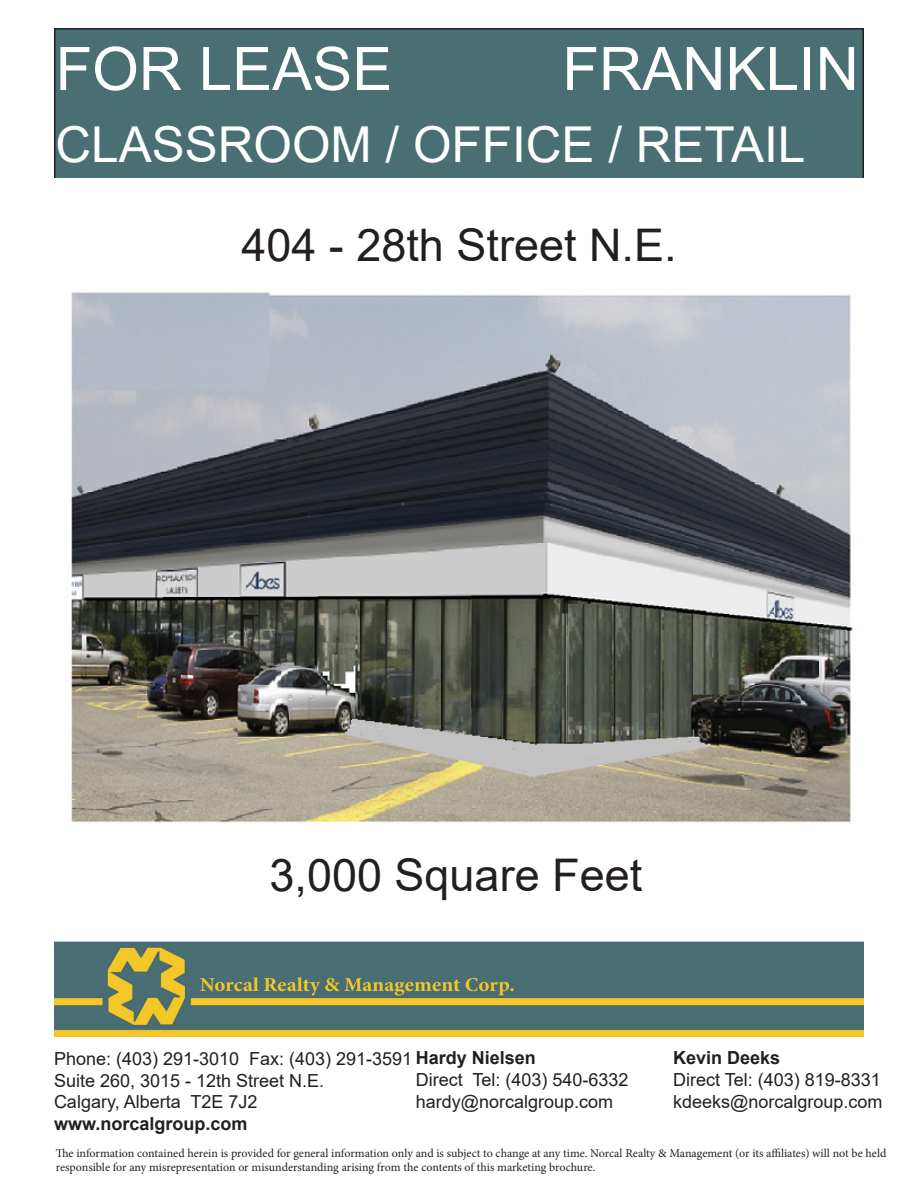
<style>
.page{position:relative;width:918px;height:1188px;background:#fff}
.page>*{position:absolute;margin:0;border:0;box-sizing:border-box;transform-origin:0 0}
.t1{font:60px "Arial";color:#fff}
.t2{font:49.5px "Arial";color:#fff}
.t3{font:45px "Arial";color:#231f20}
.t4{font:18px "Arial";color:#231f20}
.t5{font:700 18px "Arial";color:#231f20}
.t6{font:12px "Minion Pro";letter-spacing:-.005em;color:#231f20}
.s1{font-weight:700}
</style>
<div class="page">
<div style="left:55px;top:29px;width:808px;height:154px;background:#496e74"></div>
<div style="left:54px;top:28px;width:810px;height:156px;border:2px solid #231f20"></div>
<img style="left:54px;top:941px;width:810px;height:96px">
<div style="left:54px;top:178px;width:810px;height:6px;background:#fff"></div>
<img style="left:71px;top:292px;width:782px;height:531px">
<p class="t1" style="left:56px;top:28px;width:338px">FOR LEASE</p>
<p class="t1" style="left:562px;top:28px;width:298px">FRANKLIN</p>
<p class="t2" style="left:56px;top:111px;width:751px">CLASSROOM / OFFICE / RETAIL</p>
<p class="t3" style="left:241px;top:215px;width:437px">404 - 28th Street N.E.</p>
<p class="t3" style="left:270px;top:844px;width:374px">3,000 Square Feet</p>
<p class="t4" style="left:54px;top:1046px;width:483px">Phone: (403) 291-3010 Fax: (403) 291-3591 <span class="s1">Hardy Nielsen</span></p>
<p class="t4" style="left:54px;top:1068px;width:272px">Suite 260, 3015 - 12th Street N.E.</p>
<p class="t4" style="left:54px;top:1090px;width:205px">Calgary, Alberta T2E 7J2</p>
<p class="t5" style="left:54px;top:1111px;width:195px">www.norcalgroup.com</p>
<p class="t5" style="left:673px;top:1045px;width:109px">Kevin Deeks</p>
<p class="t4" style="left:673px;top:1067px;width:209px">Direct Tel: (403) 819-8331</p>
<p class="t4" style="left:673px;top:1089px;width:211px">kdeeks@norcalgroup.com</p>
<p class="t6" style="left:56px;top:1145px;width:832px">The information contained herein is provided for general information only and is subject to change at any time. Norcal Realty &amp; Management (or its affiliates) will not be held</p>
<p class="t6" style="left:56px;top:1159px;width:541px">responsible for any misrepresentation or misunderstanding arising from the contents of this marketing brochure.</p>
<p class="t4" style="left:416px;top:1067px;width:214px">Direct Tel: (403) 540-6332</p>
<p class="t4" style="left:416px;top:1089px;width:199px">hardy@norcalgroup.com</p>
</div>
